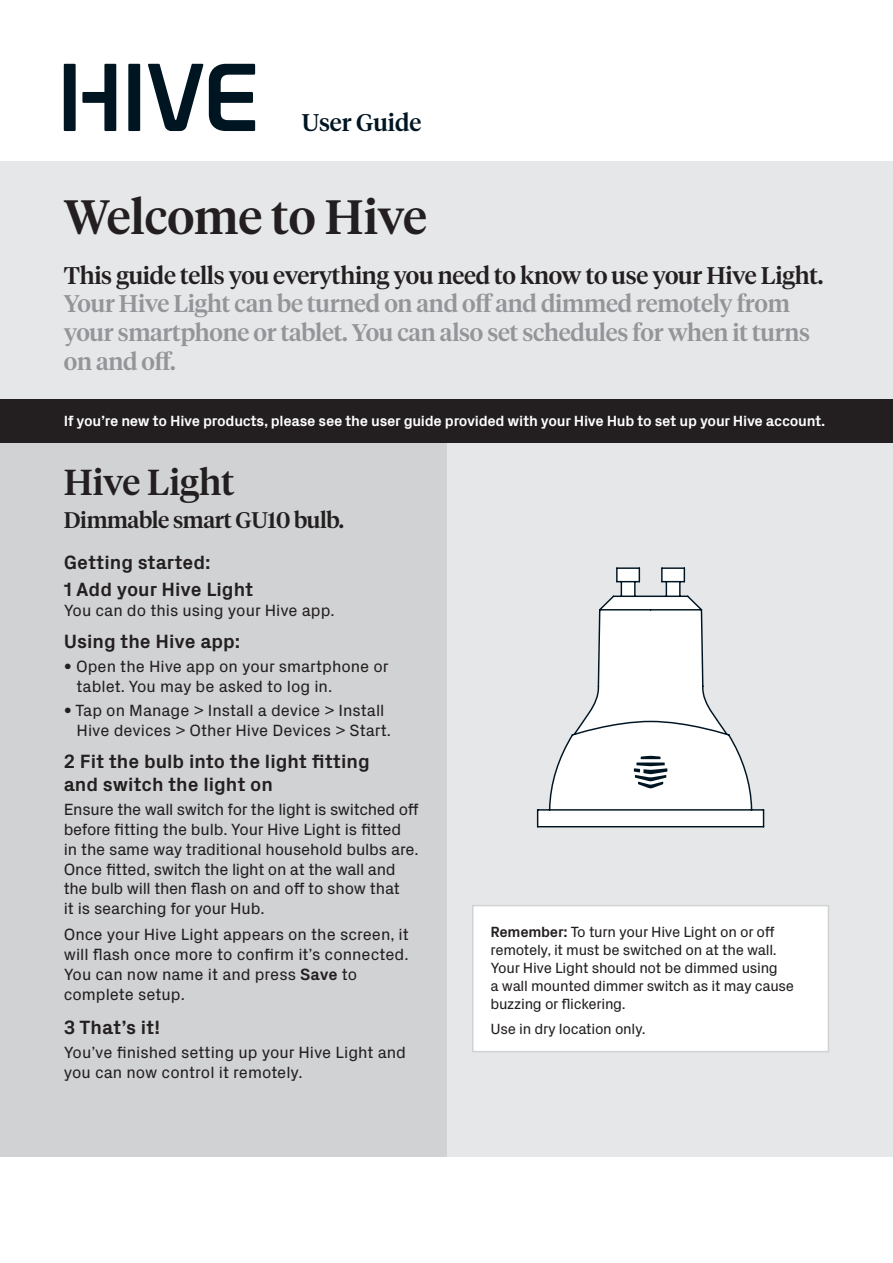
<style>
.page{position:relative;width:893px;height:1263px;background:#fff}
.page>*{position:absolute;margin:0;border:0;box-sizing:border-box;transform-origin:0 0}
._03_headline{font:500 48px "Tiempos Headline";color:#231f20}
._03_headline-2{font:500 36px "Tiempos Headline";color:#231f20}
.t1{font:500 24px/28.8px "Tiempos Headline";letter-spacing:-.01em;color:#939598}
.t2{font:500 24px "Tiempos Headline";color:#001522}
._04_T_Subhead{font:500 22.5px "Tiempos Headline";letter-spacing:-.015em;color:#231f20}
._04_Subhead{font:700 19.5px/23.4px "Px Grotesk";color:#231f20}
._01_Body{font:16.5px/19.8px "Px Grotesk";letter-spacing:-.01em;color:#231f20}
._02_Bullets{font:16.5px/19.8px "Px Grotesk";color:#231f20}
.t3{font:15px/18px "Px Grotesk";letter-spacing:-.02em;color:#231f20}
._01_Body-2{font:700 15px "Px Grotesk";letter-spacing:-.02em;color:#fff}
.s1{color:#231f20}
.s2{font-weight:700}
</style>
<div class="page">
<div style="left:0;top:162px;width:893px;height:995px;background:#e6e7e9"></div>
<div style="left:0;top:429px;width:446px;height:728px;background:#d1d2d4"></div>
<div style="left:128px;top:64px;width:12px;height:67px;background:#001522"></div>
<svg style="left:209px;top:64px;width:46px;height:67px"></svg>
<svg style="left:148px;top:64px;width:55px;height:67px"></svg>
<svg style="left:82px;top:64px;width:34px;height:67px"></svg>
<div style="left:64px;top:64px;width:12px;height:67px;background:#001522"></div>
<div style="left:0;top:399px;width:893px;height:44px;background:#231f20"></div>
<svg style="left:537px;top:567px;width:227px;height:260px"></svg>
<svg style="left:634px;top:756px;width:33px;height:32px"></svg>
<div style="left:473px;top:906px;width:355px;height:145px;background:#fff"></div>
<div style="left:472px;top:905px;width:357px;height:147px;border:2px solid #d1d2d4"></div>
<p class="t2" style="left:302px;top:108px;width:121px">User Guide</p>
<p class="_03_headline" style="left:64px;top:188px;width:365px">Welcome to Hive</p>
<p class="t1" style="left:64px;top:261px;width:761px"><span class="s1">This guide tells you everything you need to know to use your Hive Light.<br></span>Your Hive Light can be turned on and off and dimmed remotely from your smartphone or tablet. You can also set schedules for when it turns on and off.</p>
<p class="_01_Body-2" style="left:64px;top:411px;width:763px">If you’re new to Hive products, please see the user guide provided with your Hive Hub to set up your Hive account.</p>
<p class="_03_headline-2" style="left:64px;top:460px;width:172px">Hive Light</p>
<p class="_04_T_Subhead" style="left:64px;top:507px;width:282px">Dimmable smart GU10 bulb.</p>
<p class="_04_Subhead" style="left:64px;top:549px;width:148px">Getting started:</p>
<p class="_04_Subhead" style="left:64px;top:577px;width:191px">1 Add your Hive Light</p>
<p class="_01_Body" style="left:64px;top:600px;width:272px">You can do this using your Hive app.</p>
<p class="_04_Subhead" style="left:64px;top:629px;width:178px">Using the Hive app:</p>
<p class="_02_Bullets" style="left:77px;top:656px;width:314px;text-indent:-13px">• Open the Hive app on your smartphone or tablet. You may be asked to log in.</p>
<p class="_02_Bullets" style="left:77px;top:700px;width:316px;text-indent:-13px">• Tap on Manage &gt; Install a device &gt; Install<br>Hive devices &gt; Other Hive Devices &gt; Start.</p>
<p class="_04_Subhead" style="left:64px;top:748px;width:308px">2 Fit the bulb into the light fitting and switch the light on</p>
<p class="_01_Body" style="left:64px;top:799px;width:357px">Ensure the wall switch for the light is switched off before fitting the bulb. Your Hive Light is fitted in the same way traditional household bulbs are.<br>Once fitted, switch the light on at the wall and the bulb will then flash on and off to show that<br>it is searching for your Hub.</p>
<p class="_01_Body" style="left:64px;top:924px;width:346px">Once your Hive Light appears on the screen, it will flash once more to confirm it’s connected.<br>You can now name it and press <span class="s2">Save</span> to complete setup.</p>
<p class="_04_Subhead" style="left:64px;top:1014px;width:98px">3 That’s it!</p>
<p class="_01_Body" style="left:64px;top:1041px;width:344px">You’ve finished setting up your Hive Light and you can now control it remotely.</p>
<p class="t3" style="left:490px;top:923px;width:305px"><span class="s2">Remember:</span> To turn your Hive Light on or off remotely, it must be switched on at the wall.<br>Your Hive Light should not be dimmed using<br>a wall mounted dimmer switch as it may cause buzzing or flickering.</p>
<p class="t3" style="left:490px;top:1019px;width:157px">Use in dry location only.</p>
</div>
